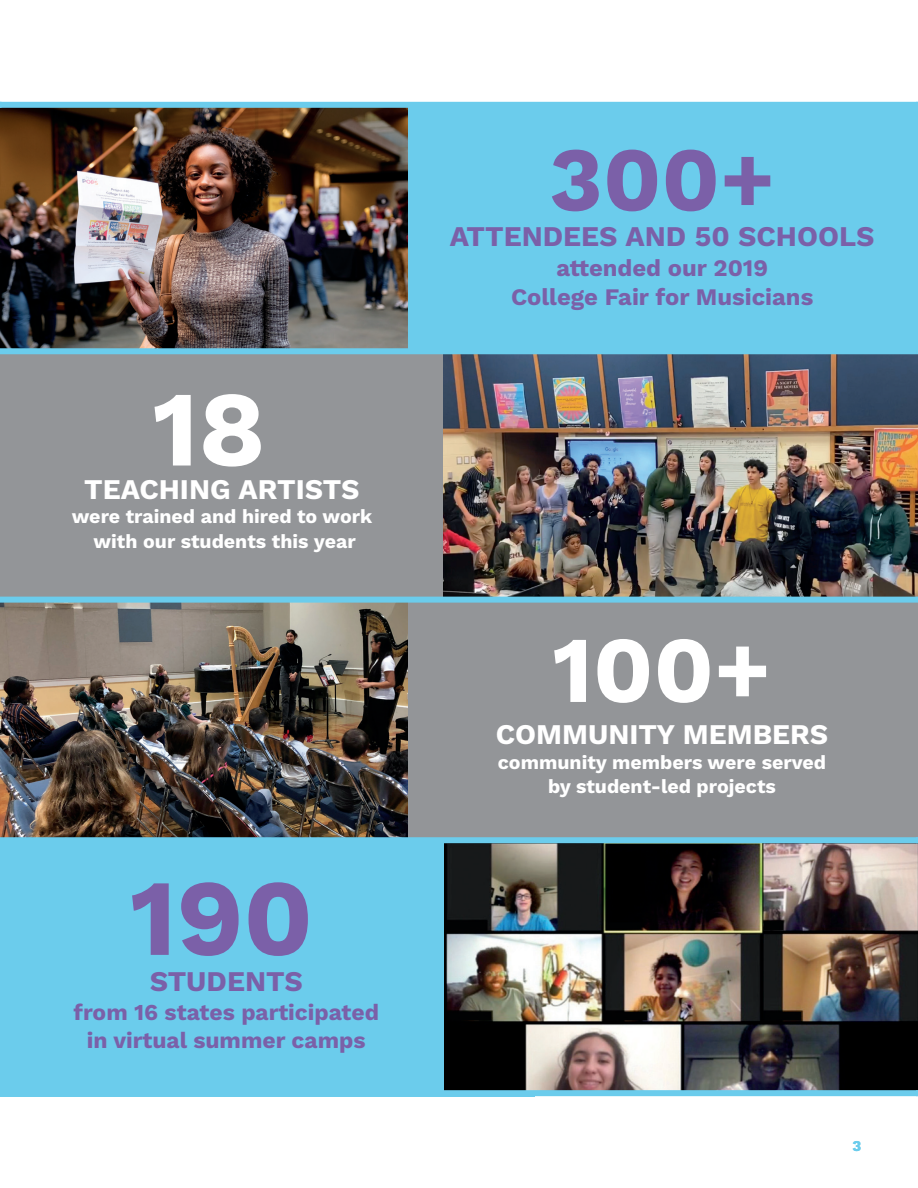
<style>
.page{position:relative;width:918px;height:1188px;background:#fff}
.page>*{position:absolute;margin:0;border:0;box-sizing:border-box;transform-origin:0 0}
.t1{font:700 108.3px "Work Sans";color:#7b60a8}
.t2{font:700 106.95px "Work Sans";color:#fff}
.t3{font:700 94.05px "Work Sans";color:#fff}
.t4{font:700 90.9px "Work Sans";color:#7b60a8}
.t5{font:700 28.5px "Work Sans";color:#fff}
.t6{font:700 28.5px "Work Sans";color:#7b60a8}
.t7{font:700 23.7px/29.7px "Work Sans";color:#7b60a8;text-align:center}
.t8{font:700 22.8px/28.5px "Work Sans";color:#7b60a8;text-align:center}
.t9{font:700 19.5px/24.5px "Work Sans";color:#fff;text-align:center}
.t10{font:700 15px "Work Sans";color:#6bccec}
</style>
<div class="page">
<div style="left:365px;top:103px;width:553px;height:251px;background:#6bccec"></div>
<div style="left:407px;top:600px;width:511px;height:239px;background:#939598"></div>
<div style="left:0;top:351px;width:500px;height:249px;background:#939598"></div>
<div style="left:0;top:839px;width:535px;height:257px;background:#6bccec"></div>
<img style="left:0;top:108px;width:407px;height:240px">
<img style="left:0;top:603px;width:407px;height:234px">
<img style="left:445px;top:843px;width:473px;height:247px">
<img style="left:444px;top:354px;width:474px;height:243px">
<div style="left:0;top:102px;width:918px;height:6px;background:#6bccec"></div>
<div style="left:0;top:348px;width:916px;height:6px;background:#6bccec"></div>
<div style="left:0;top:597px;width:918px;height:6px;background:#6bccec"></div>
<div style="left:0;top:837px;width:918px;height:6px;background:#6bccec"></div>
<div style="left:2px;top:1090px;width:916px;height:6px;background:#6bccec"></div>
<h2 class="t2" style="left:152px;top:367px;width:116px">18</h2>
<h3 class="t5" style="left:84px;top:473px;width:277px">TEACHING ARTISTS</h3>
<p class="t9" style="left:72px;top:505px;width:302px">were trained and hired to work with our students this year</p>
<h1 class="t1" style="left:129px;top:855px;width:185px">190</h1>
<h3 class="t6" style="left:150px;top:965px;width:155px">STUDENTS</h3>
<p class="t8" style="left:74px;top:999px;width:307px">from 16 states participated in virtual summer camps</p>
<h3 class="t4" style="left:549px;top:127px;width:227px">300+</h3>
<h3 class="t6" style="left:450px;top:220px;width:426px">ATTENDEES AND 50 SCHOOLS</h3>
<p class="t7" style="left:511px;top:254px;width:304px">attended our 2019<br>College Fair for Musicians</p>
<h3 class="t3" style="left:552px;top:615px;width:221px">100+</h3>
<h3 class="t5" style="left:496px;top:718px;width:334px">COMMUNITY MEMBERS</h3>
<p class="t9" style="left:498px;top:751px;width:330px">community members were served by student-led projects</p>
<p class="t10" style="left:853px;top:1137px;width:10px">3</p>
</div>
